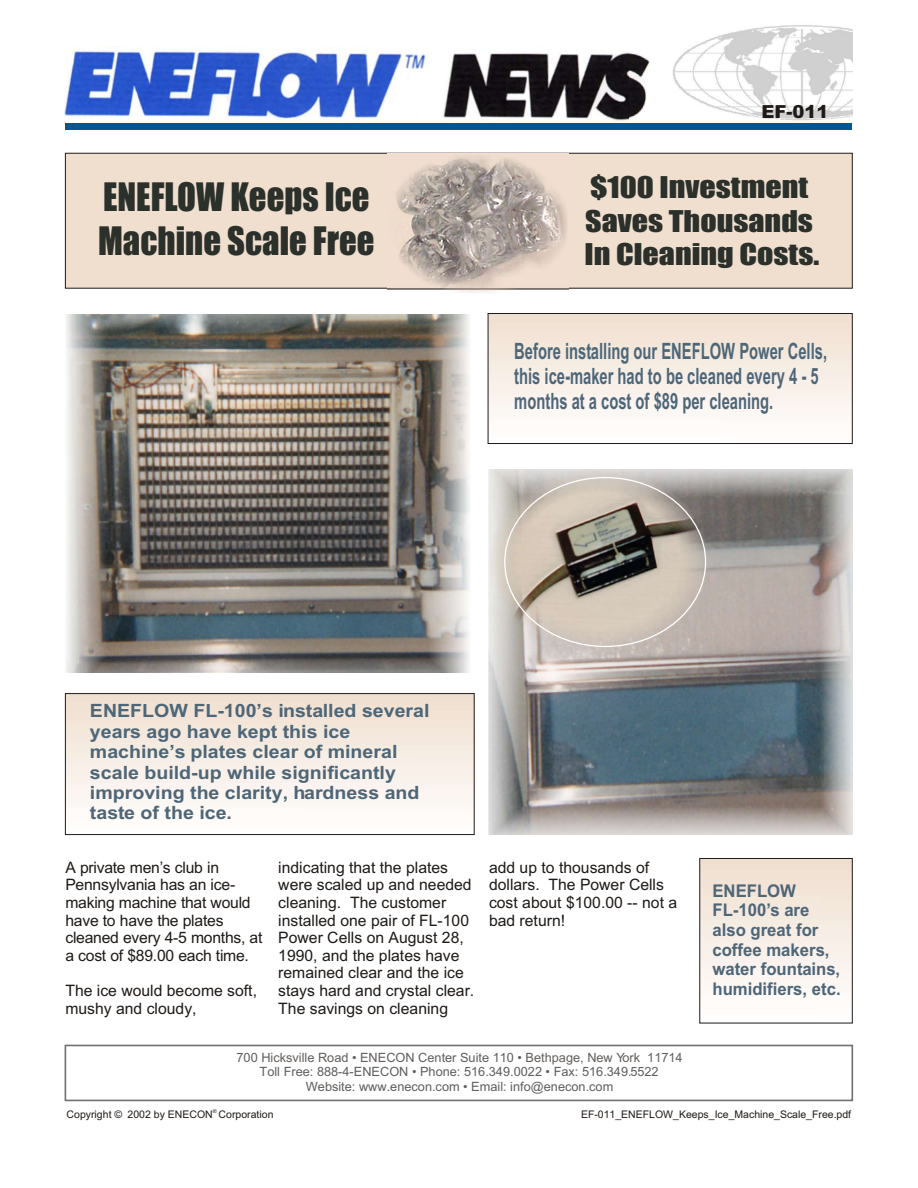
<style>
.page{position:relative;width:918px;height:1188px;background:#fff}
.page>*{position:absolute;margin:0;border:0;box-sizing:border-box;transform-origin:0 0}
.t1{font:36.3px/44.2px "Impact";color:#2b302b;scale:.96 1}
.t2{font:27.75px/33.8px "Impact";color:#2b302b;scale:1.16 1}
.t3{font:700 22.5px/25.2px "Arial";color:#4d6678;scale:.66 1}
.t4{font:700 18.3px/20.4px "Arial";color:#4d6678;scale:1.07 1}
.t5{font:900 18px "Arial";color:#1f1a17}
.t6{font:700 17.55px/19.6px "Arial";color:#4d6678;scale:.95 1}
.t7{font:15.75px/17.5px "Arial";color:#1f1a17}
.t8{font:12.75px/14.2px "Arial";color:#615e5c;text-align:center}
.t9{font:10.5px "Arial";color:#1f1a17}
.t10{font:5.25px "Arial";color:#1f1a17}
</style>
<div class="page">
<div style="left:65px;top:1045px;width:788px;height:56px;border:2px solid #737070"></div>
<img style="left:65px;top:314px;width:404px;height:358px">
<div style="left:65px;top:153px;width:788px;height:136px;background:#f0decf;border:1px solid #1f1a17"></div>
<img style="left:388px;top:154px;width:181px;height:139px">
<img style="left:488px;top:470px;width:364px;height:365px">
<img style="left:488px;top:470px;width:221px;height:180px">
<div style="left:488px;top:313px;width:365px;height:131px;border:1px solid #1f1a17"></div>
<div style="left:699px;top:858px;width:154px;height:165px;border:1px solid #1f1a17"></div>
<div style="left:65px;top:693px;width:410px;height:142px;border:1px solid #1f1a17"></div>
<img style="left:64px;top:47px;width:566px;height:74px">
<img style="left:630px;top:25px;width:222px;height:95px">
<div style="left:65px;top:123px;width:787px;height:7px;background:#005794"></div>
<p class="t5" style="left:761px;top:105px;width:68px">EF-011</p>
<h1 class="t1" style="left:98px;top:176px;width:289px">ENEFLOW Keeps Ice<br>Machine Scale Free</h1>
<h2 class="t2" style="left:585px;top:172px;width:204px">$100 Investment<br>Saves Thousands<br>In Cleaning Costs.</h2>
<h3 class="t3" style="left:514px;top:341px;width:475px">Before installing our ENEFLOW Power Cells, this ice-maker had to be cleaned every 4 - 5 months at a cost of $89 per cleaning.</h3>
<p class="t4" style="left:90px;top:702px;width:319px">ENEFLOW FL-100’s installed several years ago have kept this ice machine’s plates clear of mineral scale build-up while significantly improving the clarity, hardness and taste of the ice.</p>
<p class="t7" style="left:65px;top:860px;width:199px">A private men’s club in<br>Pennsylvania has an ice&shy;making machine that would have to have the plates cleaned every 4-5 months, at a cost of $89.00 each time.</p>
<p class="t7" style="left:65px;top:983px;width:193px">The ice would become soft, mushy and cloudy,</p>
<p class="t7" style="left:278px;top:860px;width:198px">indicating that the plates were scaled up and needed cleaning. The customer installed one pair of FL-100<br>Power Cells on August 28,<br>1990, and the plates have remained clear and the ice stays hard and crystal clear.<br>The savings on cleaning</p>
<p class="t7" style="left:489px;top:860px;width:190px">add up to thousands of dollars. The Power Cells cost about $100.00 -- not a bad return!</p>
<p class="t6" style="left:712px;top:882px;width:137px">ENEFLOW<br>FL-100’s are also great for coffee makers, water fountains, humidifiers, etc.</p>
<p class="t8" style="left:237px;top:1052px;width:448px">700 Hicksville Road • ENECON Center Suite 110 • Bethpage, New York 11714<br>Toll Free: 888-4-ENECON • Phone: 516.349.0022 • Fax: 516.349.5522<br>Website: www.enecon.com • Email: info@enecon.com</p>
<p class="t9" style="left:67px;top:1110px;width:208px">Copyright © 2002 by ENECON Corporation</p>
<p class="t10" style="left:213px;top:1109px;width:5px">®</p>
<p class="t9" style="left:581px;top:1110px;width:272px">EF-011_ENEFLOW_Keeps_Ice_Machine_Scale_Free.pdf</p>
</div>
